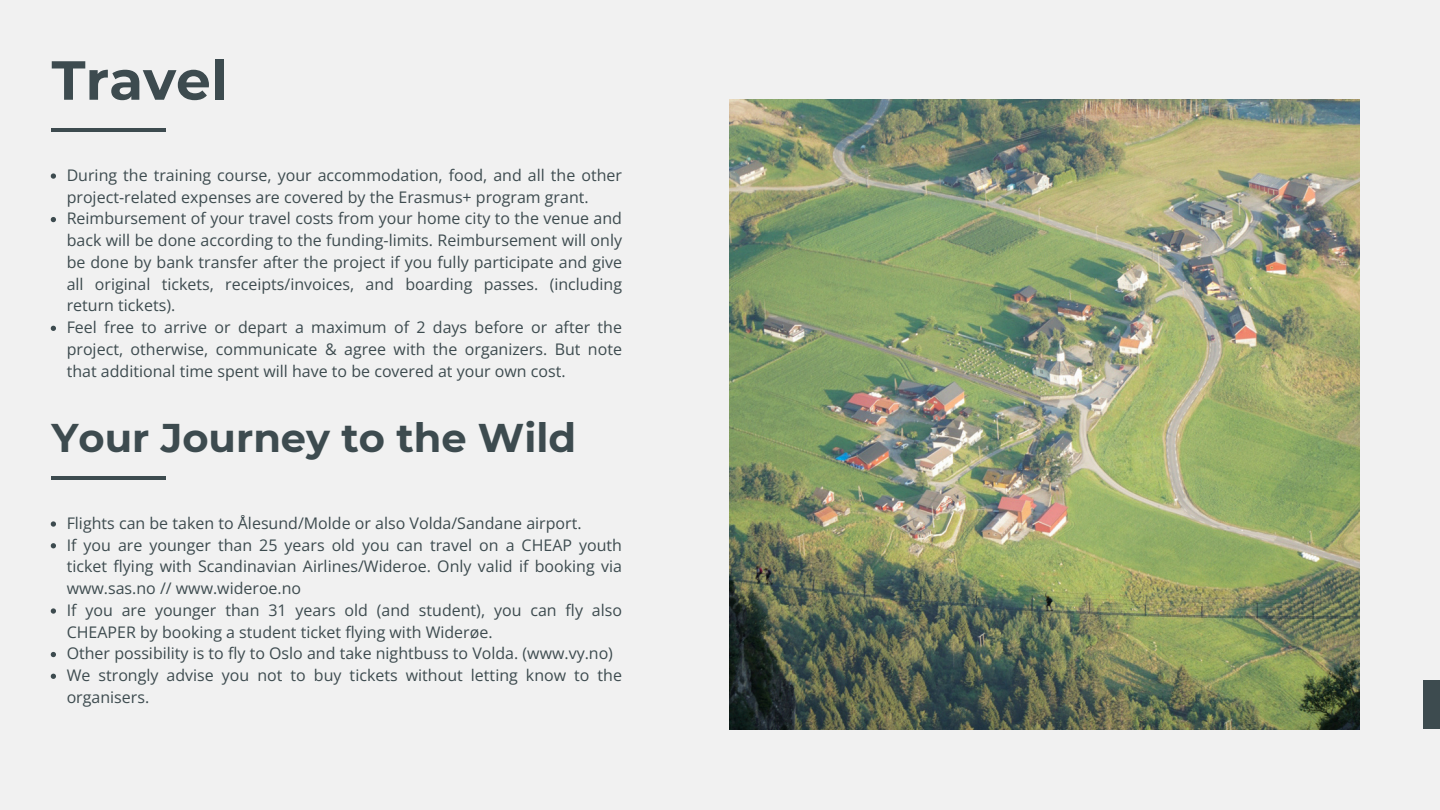
<style>
.page{position:relative;width:1440px;height:810px;background:#f1f1f1}
.page>*{position:absolute;margin:0;border:0;box-sizing:border-box;transform-origin:0 0}
.t1{font:700 55px "Montserrat";color:#3d4b4f}
.t2{font:700 40px "Montserrat";color:#3d4b4f}
.t3{font:16px/21.8px "Open Sans";color:#3d4b4f}
</style>
<div class="page">
<div style="left:1424px;top:681px;width:16px;height:48px;background:#3d4b4f"></div>
<img style="left:730px;top:100px;width:629px;height:629px">
<hr style="left:52px;top:128px;width:114px;height:4px;background:#3d4b4f">
<svg style="left:51px;top:173px;width:5px;height:6px"></svg>
<svg style="left:51px;top:217px;width:5px;height:5px"></svg>
<svg style="left:51px;top:326px;width:5px;height:5px"></svg>
<svg style="left:51px;top:521px;width:5px;height:6px"></svg>
<svg style="left:51px;top:543px;width:5px;height:5px"></svg>
<svg style="left:51px;top:608px;width:5px;height:6px"></svg>
<svg style="left:51px;top:652px;width:5px;height:5px"></svg>
<svg style="left:51px;top:674px;width:5px;height:5px"></svg>
<hr style="left:52px;top:476px;width:114px;height:4px;background:#3d4b4f">
<h1 class="t1" style="left:52px;top:47px;width:177px">Travel</h1>
<p class="t3" style="left:67px;top:164px;width:557px">During the training course, your accommodation, food, and all the other project-related expenses are covered by the Erasmus+ program grant.</p>
<p class="t3" style="left:67px;top:207px;width:557px;text-align:justify">Reimbursement of your travel costs from your home city to the venue and back will be done according to the funding-limits. Reimbursement will only be done by bank transfer after the project if you fully participate and give all original tickets, receipts/invoices, and boarding passes. (including return tickets).</p>
<p class="t3" style="left:67px;top:316px;width:557px;text-align:justify">Feel free to arrive or depart a maximum of 2 days before or after the project, otherwise, communicate &amp; agree with the organizers. But note that additional time spent will have to be covered at your own cost.</p>
<p class="t2" style="left:52px;top:413px;width:526px">Your Journey to the Wild</p>
<h2 class="t3" style="left:67px;top:512px;width:516px">Flights can be taken to Ålesund/Molde or also Volda/Sandane airport.</h2>
<p class="t3" style="left:67px;top:534px;width:557px;text-align:justify">If you are younger than 25 years old you can travel on a CHEAP youth ticket flying with Scandinavian Airlines/Wideroe. Only valid if booking via www.sas.no // www.wideroe.no</p>
<p class="t3" style="left:67px;top:599px;width:557px">If you are younger than 31 years old (and student), you can fly also<br>CHEAPER by booking a student ticket flying with Widerøe.</p>
<p class="t3" style="left:67px;top:642px;width:548px">Other possibility is to fly to Oslo and take nightbuss to Volda. (www.vy.no)</p>
<p class="t3" style="left:67px;top:664px;width:557px">We strongly advise you not to buy tickets without letting know to the organisers.</p>
</div>
